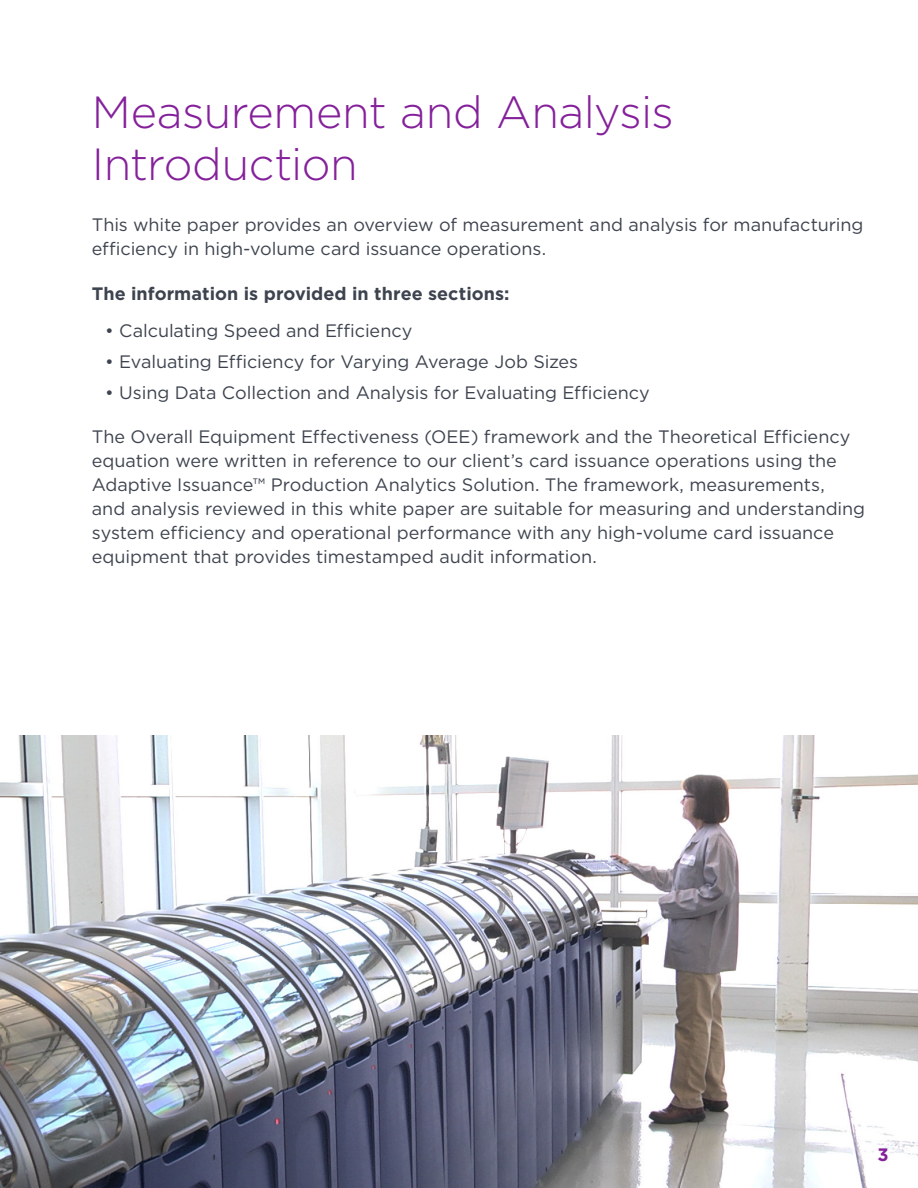
<style>
.page{position:relative;width:918px;height:1188px;background:#fff}
.page>*{position:absolute;margin:0;border:0;box-sizing:border-box;transform-origin:0 0}
._1_Header{font:300 45px/52.5px "Gotham";letter-spacing:-.01em;color:#85209b}
.Forridder{font:18px/24px "Gotham";letter-spacing:-.005em;color:#3e444f}
.Forridder-2{font:700 18px "Gotham";letter-spacing:.005em;color:#3e444f}
.Forridder-3{font:700 18px "Gotham";color:#85209b}
</style>
<div class="page">
<img style="left:0;top:735px;width:918px;height:453px">
<p class="_1_Header" style="left:92px;top:85px;width:583px">Measurement and Analysis<br>Introduction</p>
<p class="Forridder" style="left:92px;top:213px;width:773px">This white paper provides an overview of measurement and analysis for manufacturing efficiency in high-volume card issuance operations.</p>
<p class="Forridder-2" style="left:92px;top:283px;width:419px">The information is provided in three sections:</p>
<p class="Forridder" style="left:105px;top:318px;width:309px">• Calculating Speed and Efficiency</p>
<p class="Forridder" style="left:105px;top:349px;width:474px">• Evaluating Efficiency for Varying Average Job Sizes</p>
<p class="Forridder" style="left:105px;top:380px;width:546px">• Using Data Collection and Analysis for Evaluating Efficiency</p>
<p class="Forridder" style="left:92px;top:424px;width:775px">The Overall Equipment Effectiveness (OEE) framework and the Theoretical Efficiency equation were written in reference to our client’s card issuance operations using the Adaptive Issuance™ Production Analytics Solution. The framework, measurements,<br>and analysis reviewed in this white paper are suitable for measuring and understanding system efficiency and operational performance with any high-volume card issuance equipment that provides timestamped audit information.</p>
<p class="Forridder-3" style="left:878px;top:1144px;width:13px">3</p>
</div>
